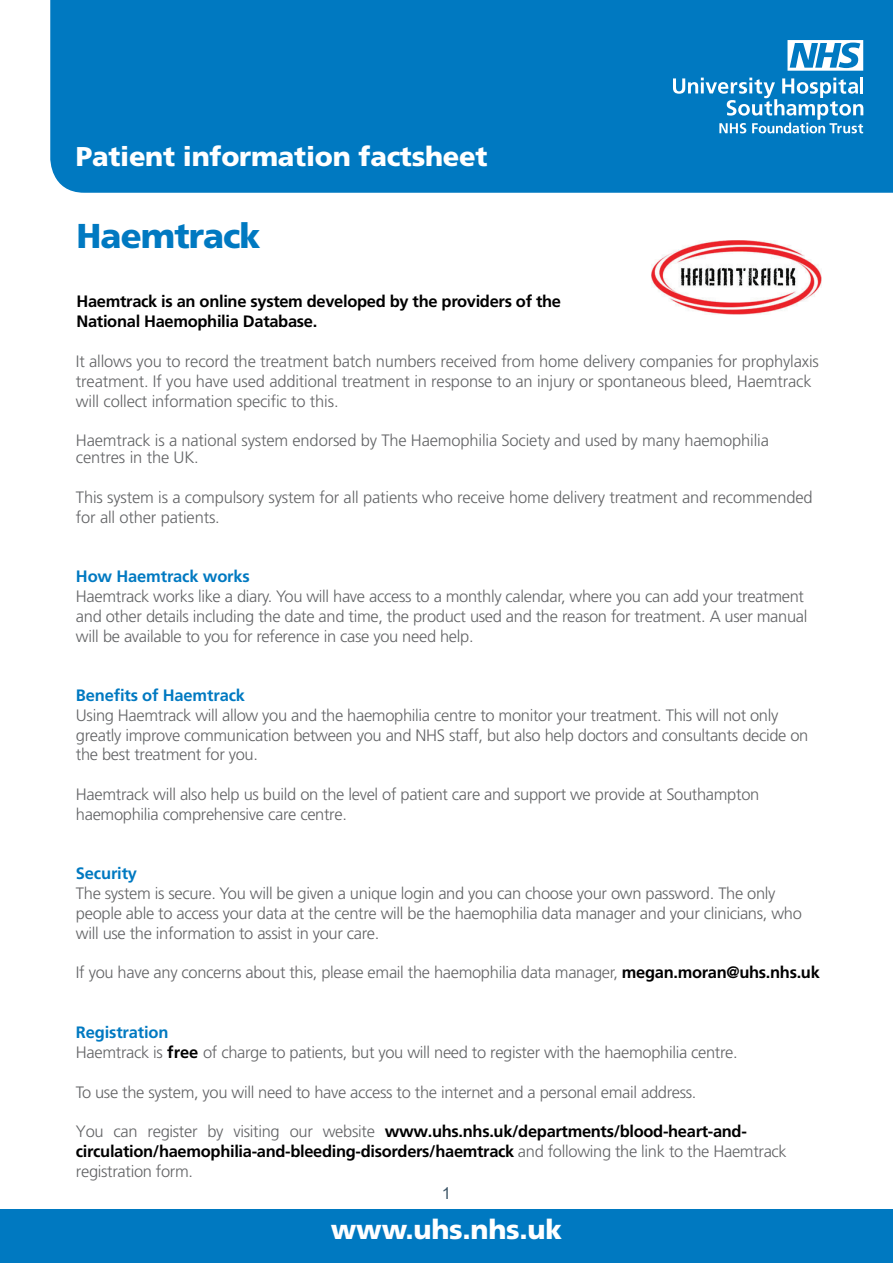
<style>
.page{position:relative;width:893px;height:1263px;background:#fff}
.page>*{position:absolute;margin:0;border:0;box-sizing:border-box;transform-origin:0 0}
.t1{font:900 34.5px "Frutiger";letter-spacing:-.025em;color:#0079c1}
.t2{font:900 27.15px "Frutiger";letter-spacing:-.01em;color:#fff}
.t3{font:300 16.5px/19.8px "Frutiger";letter-spacing:-.02em;color:#636466}
.t4{font:700 16.5px/19.8px "Frutiger LT Pro";letter-spacing:-.02em;color:#000}
.t5{font:700 16.5px/19.8px "Frutiger";letter-spacing:-.02em;color:#000}
.t6{font:700 16.5px "Frutiger";letter-spacing:-.01em;color:#0079c1}
.t7{font:16.5px "Arial";color:#3d5567}
.s1{font-family:"Frutiger LT Pro"}
.s2{font-family:"Frutiger LT Pro";font-weight:700;color:#000}
.s3{font-weight:700;color:#0079c1}
.s4{font-weight:700;color:#000}
.s5{font-weight:300;color:#636466}
</style>
<div class="page">
<div style="left:0;top:1209px;width:893px;height:54px;background:#0079c1"></div>
<div style="left:50px;top:0;width:843px;height:193px;background:#0079c1"></div>
<svg style="left:787px;top:40px;width:76px;height:31px"></svg>
<hr style="left:860px;top:77px;width:3px;height:16px;background:#fff">
<svg style="left:673px;top:78px;width:190px;height:55px;background:#3e99d0"></svg>
<img style="left:651px;top:240px;width:170px;height:74px">
<h2 class="t2" style="left:76px;top:140px;width:413px">Patient information factsheet</h2>
<h1 class="t1" style="left:77px;top:215px;width:186px">Haemtrack</h1>
<p class="t5" style="left:77px;top:291px;width:486px">Haemtrack is an online system developed by the providers of the<br>National Haemophilia Database.</p>
<p class="t3" style="left:76px;top:352px;width:744px">It allows you to record the treatment batch numbers received from home delivery companies for prophylaxis treatment. If you have used additional treatment in response to an injury or spontaneous bleed, Haemtrack will collect information specific to this.</p>
<p class="t3" style="left:76px;top:432px;width:694px;line-height:17px">Haemtrack is a national system endorsed by <span class="s1">T</span>he <span class="s1">H</span>aemophilia <span class="s1">S</span>ociety and used by many haemophilia centres in the UK.</p>
<p class="t3" style="left:76px;top:487px;width:738px">This system is a compulsory system for all patients who receive home delivery treatment and recommended for all other patients.</p>
<p class="t6" style="left:76px;top:567px;width:175px">How Haemtrack works</p>
<p class="t3" style="left:76px;top:586px;width:733px">Haemtrack works like a diary. You will have access to a monthly calendar, where you can add your treatment and other details including <span class="s1">the</span> date and time, the product used and the reason for treatment. A user manual will be available to you for reference in case you need help.</p>
<p class="t6" style="left:76px;top:686px;width:171px">Benefits of Haemtrack</p>
<p class="t3" style="left:76px;top:705px;width:734px">Using Haemtrack will allow you and the haemophilia centre to monitor your treatment. This will not only greatly improve communication between you and NHS staff, but also help doctors and consultants decide <span class="s1">on </span>the best treatment for you.</p>
<p class="t3" style="left:76px;top:784px;width:685px">Haemtrack will also help us build on the level of patient care and support we provide at Southampton haemophilia comprehensive care centre.</p>
<p class="t6" style="left:76px;top:864px;width:63px">Security</p>
<p class="t3" style="left:76px;top:883px;width:727px">The system is secure. You will be given a unique login and you can choose your own password. The only people able to access your data at the centre will be the haemophilia data manager and your clinicians, who will use the information to assist in your care.</p>
<p class="t3" style="left:76px;top:963px;width:745px">If you have any concerns about this<span class="s1">,</span> please email the haemophilia data manager, <span class="s2">megan.moran@uhs.nhs.uk</span></p>
<p class="t3" style="left:76px;top:1022px;width:663px"><span class="s3">Registration<br></span>Haemtrack is <span class="s4">free</span> of charge to patients, but you will need to register with the haemophilia centre.</p>
<p class="t3" style="left:76px;top:1082px;width:622px">To use the system<span class="s1">,</span> you will need to have access to the internet and a personal email address.</p>
<p class="t4" style="left:76px;top:1121px;width:712px"><span class="s5">You can register by visiting our website</span> www.uhs.nhs.uk/departments/blood-heart-and&shy;circulation/haemophilia-and-bleeding-disorders/haemtrack <span class="s5">and following the link to the Haemtrack registration form.</span></p>
<h2 class="t2" style="left:331px;top:1213px;width:233px">www.uhs.nhs.uk</h2>
<p class="t7" style="left:442px;top:1181px;width:11px">1</p>
</div>
